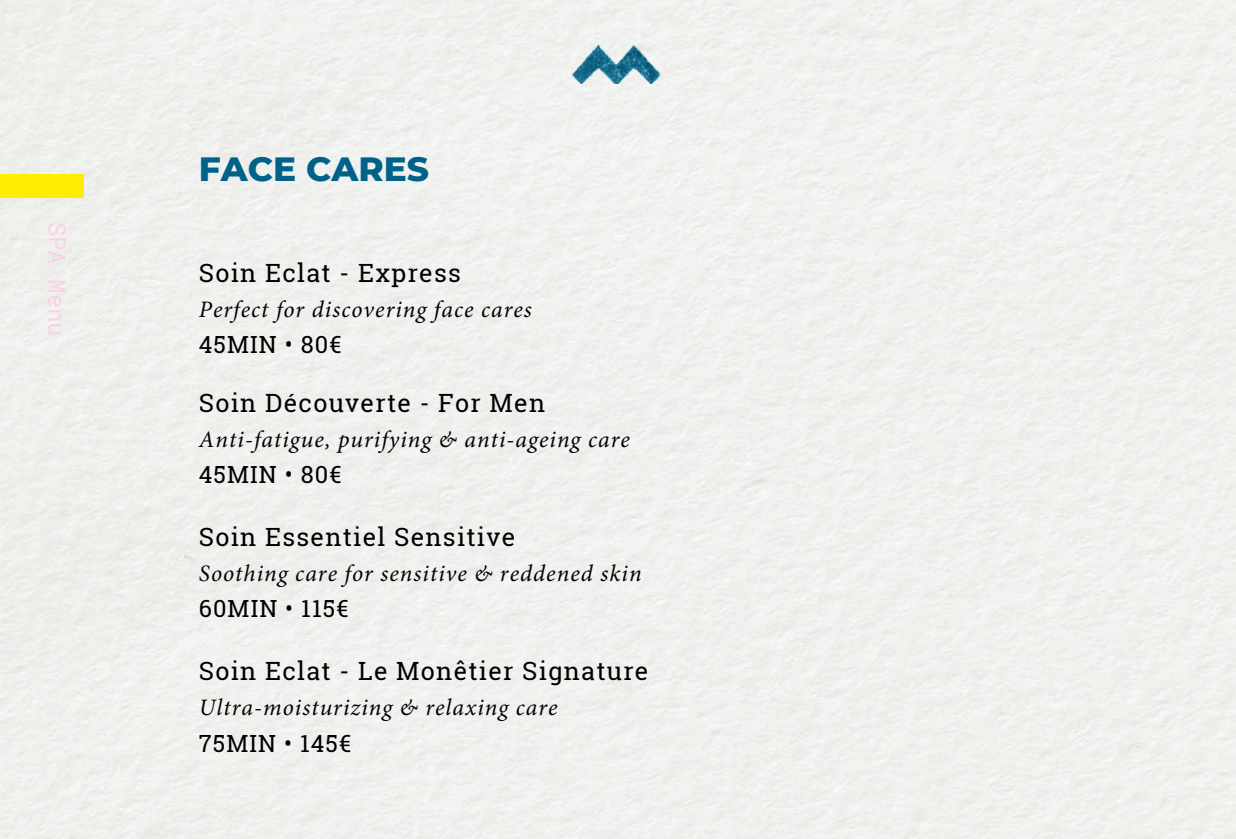
<style>
.page{position:relative;width:1236px;height:839px;background:#fff}
.page>*{position:absolute;margin:0;border:0;box-sizing:border-box;transform-origin:0 0}
.t1{font:800 34.4px "Montserrat";color:#006289}
.t2{font:25.2px "Roboto Slab";letter-spacing:.05em;color:#000}
.t3{font:24px "Roboto Mono";color:#f9d2e5}
.t4{font:italic 23.6px "Minion Pro";letter-spacing:.045em;color:#000}
.t5{font:23.6px "Roboto Slab";letter-spacing:.045em;color:#000}
</style>
<div class="page">
<img style="left:569px;top:45px;width:98px;height:39px">
<div style="left:0;top:174px;width:84px;height:24px;background:#ffed00"></div>
<p class="t3" style="left:74px;top:222px;width:117px;rotate:90deg">SPA Menu</p>
<h1 class="t1" style="left:199px;top:148px;width:232px">FACE CARES</h1>
<p class="t2" style="left:199px;top:256px;width:264px">Soin Eclat - Express</p>
<p class="t4" style="left:199px;top:300px;width:335px">Perfect for discovering face cares</p>
<p class="t5" style="left:199px;top:328px;width:144px">45MIN • 80€</p>
<p class="t2" style="left:199px;top:386px;width:348px">Soin Découverte - For Men</p>
<p class="t4" style="left:199px;top:430px;width:433px">Anti-fatigue, purifying &amp; anti-ageing care</p>
<p class="t5" style="left:199px;top:458px;width:144px">45MIN • 80€</p>
<p class="t2" style="left:199px;top:519px;width:318px">Soin Essentiel Sensitive</p>
<p class="t4" style="left:199px;top:564px;width:444px">Soothing care for sensitive &amp; reddened skin</p>
<p class="t5" style="left:199px;top:591px;width:151px">60MIN • 115€</p>
<p class="t2" style="left:199px;top:653px;width:451px">Soin Eclat - Le Monêtier Signature</p>
<p class="t4" style="left:199px;top:697px;width:360px">Ultra-moisturizing &amp; relaxing care</p>
<p class="t5" style="left:199px;top:727px;width:154px">75MIN • 145€</p>
</div>
